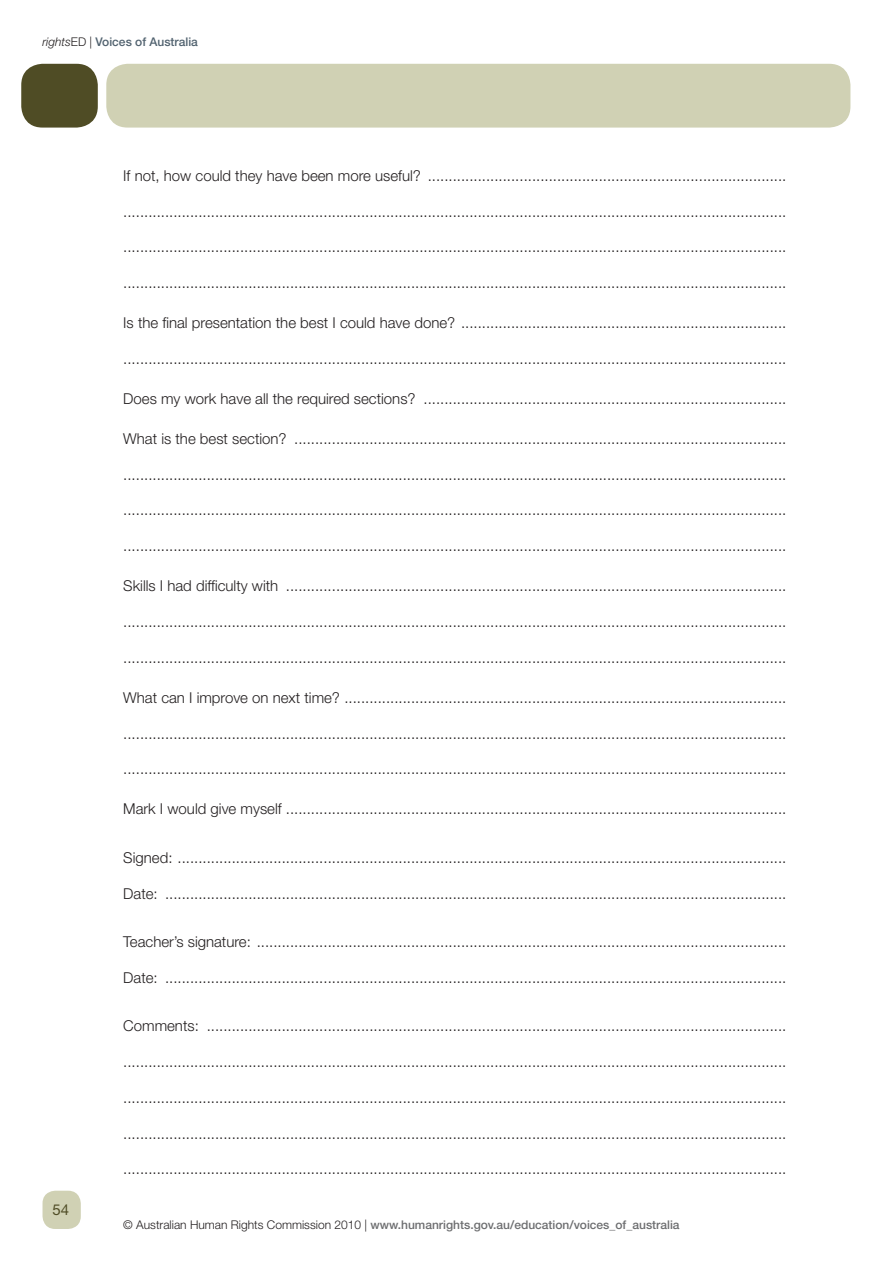
<style>
.page{position:relative;width:893px;height:1263px;background:#fff}
.page>*{position:absolute;margin:0;border:0;box-sizing:border-box;transform-origin:0 0}
.Dotted_Line{font:300 15px "Helvetica Neue LT Std";color:#231f20}
.t1{font:15px "Helvetica Neue LT Std";color:#4f4c25}
.t2{font:500 12px "Helvetica Neue LT Std";color:#6d6e70}
.t3{font:500 12px "Helvetica Neue LT Std";color:#51626f}
.s1{font-weight:300;font-style:italic;color:#231f20}
.s2{font-weight:300;color:#231f20}
</style>
<div class="page">
<div style="left:43px;top:1191px;width:38px;height:38px;background:#d0d1b4;border-radius:13px"></div>
<div style="left:106px;top:64px;width:744px;height:64px;background:#d0d1b4;border-radius:21px"></div>
<div style="left:21px;top:64px;width:77px;height:64px;background:#4f4c25;border-radius:21px"></div>
<p class="t3" style="left:43px;top:34px;width:157px"><span class="s1">rights</span><span class="s2">ED |</span> Voices of Australia</p>
<p class="t1" style="left:52px;top:1201px;width:18px">54</p>
<p class="Dotted_Line" style="left:123px;top:166px;width:665px">If not, how could they have been more useful? ......................................................................................</p>
<p class="Dotted_Line" style="left:123px;top:202px;width:665px">...............................................................................................................................................................</p>
<p class="Dotted_Line" style="left:123px;top:238px;width:665px">...............................................................................................................................................................</p>
<p class="Dotted_Line" style="left:123px;top:274px;width:665px">...............................................................................................................................................................</p>
<p class="Dotted_Line" style="left:123px;top:314px;width:665px">Is the final presentation the best I could have done? ..............................................................................</p>
<p class="Dotted_Line" style="left:123px;top:349px;width:665px">...............................................................................................................................................................</p>
<p class="Dotted_Line" style="left:123px;top:389px;width:665px">Does my work have all the required sections? .......................................................................................</p>
<p class="Dotted_Line" style="left:123px;top:429px;width:665px">What is the best section? ......................................................................................................................</p>
<p class="Dotted_Line" style="left:123px;top:465px;width:665px">...............................................................................................................................................................</p>
<p class="Dotted_Line" style="left:123px;top:501px;width:665px">...............................................................................................................................................................</p>
<p class="Dotted_Line" style="left:123px;top:537px;width:665px">...............................................................................................................................................................</p>
<p class="Dotted_Line" style="left:123px;top:577px;width:665px">Skills I had difficulty with ........................................................................................................................</p>
<p class="Dotted_Line" style="left:123px;top:612px;width:665px">...............................................................................................................................................................</p>
<p class="Dotted_Line" style="left:123px;top:648px;width:665px">...............................................................................................................................................................</p>
<p class="Dotted_Line" style="left:123px;top:688px;width:665px">What can I improve on next time? ..........................................................................................................</p>
<p class="Dotted_Line" style="left:123px;top:724px;width:665px">...............................................................................................................................................................</p>
<p class="Dotted_Line" style="left:123px;top:760px;width:665px">...............................................................................................................................................................</p>
<p class="Dotted_Line" style="left:123px;top:800px;width:665px">Mark I would give myself ........................................................................................................................</p>
<p class="Dotted_Line" style="left:123px;top:848px;width:665px">Signed: ..................................................................................................................................................</p>
<p class="Dotted_Line" style="left:123px;top:884px;width:665px">Date: .....................................................................................................................................................</p>
<p class="Dotted_Line" style="left:123px;top:932px;width:665px">Teacher’s signature: ...............................................................................................................................</p>
<p class="Dotted_Line" style="left:123px;top:968px;width:665px">Date: .....................................................................................................................................................</p>
<p class="Dotted_Line" style="left:123px;top:1017px;width:665px">Comments: ...........................................................................................................................................</p>
<p class="Dotted_Line" style="left:123px;top:1052px;width:665px">...............................................................................................................................................................</p>
<p class="Dotted_Line" style="left:123px;top:1088px;width:665px">...............................................................................................................................................................</p>
<p class="Dotted_Line" style="left:123px;top:1124px;width:665px">...............................................................................................................................................................</p>
<p class="Dotted_Line" style="left:123px;top:1160px;width:665px">...............................................................................................................................................................</p>
<p class="t2" style="left:123px;top:1217px;width:558px"><span class="s2">© Australian Human Rights Commission 2010 |</span> www.humanrights.gov.au/education/voices_of_australia</p>
</div>
